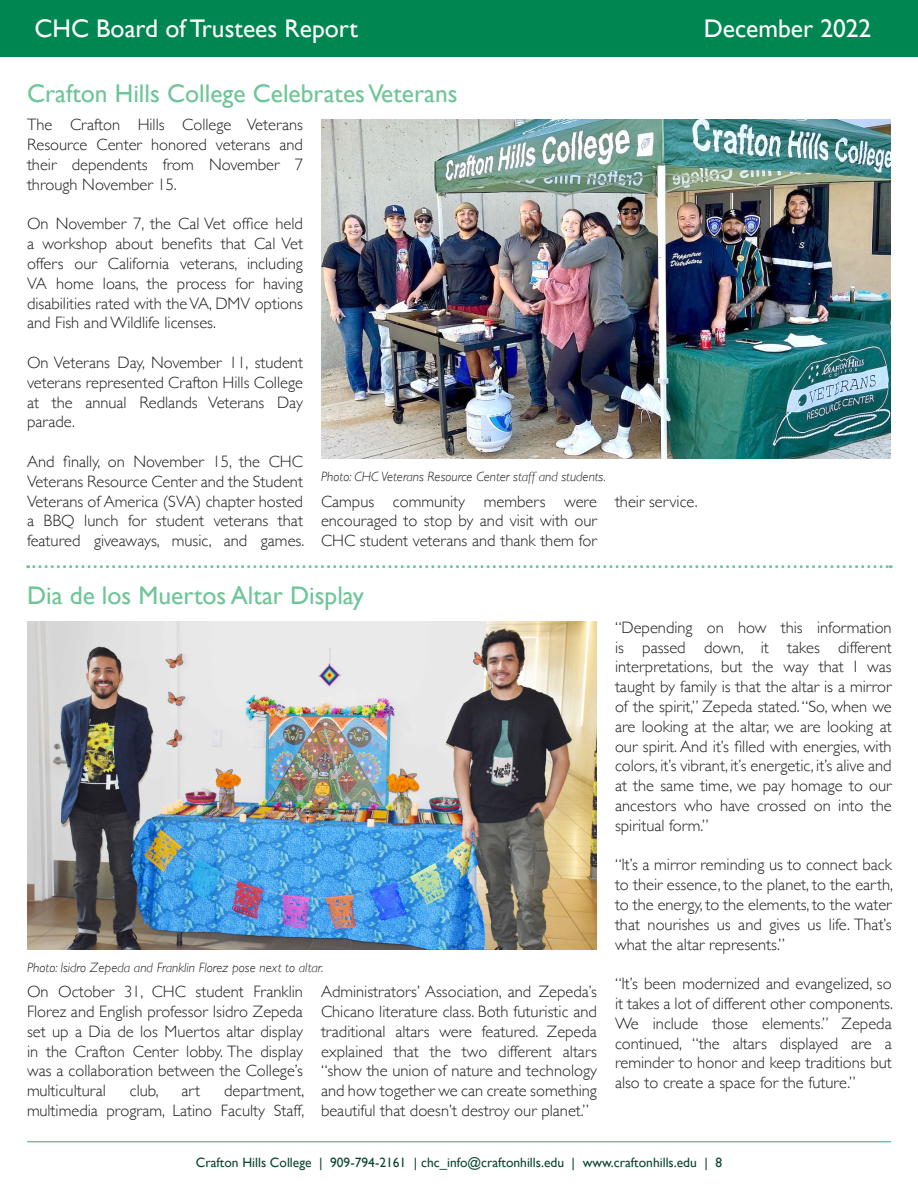
<style>
.page{position:relative;width:918px;height:1188px;background:#fff}
.page>*{position:absolute;margin:0;border:0;box-sizing:border-box;transform-origin:0 0}
.t1{font:25.5px "Gill Sans";color:#6ec597}
.t2{font:25.5px "Gill Sans";color:#fff}
.t3{font:300 16.5px/19.8px "Gill Sans";color:#231f20;text-align:justify}
.t4{font:italic 300 13.5px "Gill Sans";color:#231f20}
.t5{font:13.5px "Gill Sans";color:#0c4634}
</style>
<div class="page">
<img style="left:321px;top:119px;width:570px;height:340px">
<img style="left:27px;top:621px;width:570px;height:329px">
<hr style="left:27px;top:1141px;width:864px;height:1px;background:#6ec597">
<div style="left:0;top:0;width:918px;height:57px;background:#008751"></div>
<svg style="left:28px;top:565px;width:863px;height:3px"></svg>
<h1 class="t2" style="left:34px;top:14px;width:325px">CHC Board of Trustees Report</h1>
<h1 class="t2" style="left:704px;top:14px;width:169px">December 2022</h1>
<p class="t1" style="left:27px;top:78px;width:432px">Crafton Hills College Celebrates Veterans</p>
<p class="t3" style="left:27px;top:114px;width:278px">The Crafton Hills College Veterans Resource Center honored veterans and their dependents from November 7 through November 15.</p>
<p class="t3" style="left:27px;top:213px;width:278px">On November 7, the Cal Vet office held a workshop about benefits that Cal Vet offers our California veterans, including VA home loans, the process for having disabilities rated with the VA, DMV options and Fish and Wildlife licenses.</p>
<p class="t3" style="left:27px;top:352px;width:278px">On Veterans Day, November 11, student veterans represented Crafton Hills College at the annual Redlands Veterans Day parade.</p>
<p class="t3" style="left:27px;top:451px;width:279px">And finally, on November 15, the CHC Veterans Resource Center and the Student Veterans of America (SVA) chapter hosted a BBQ lunch for student veterans that featured giveaways, music, and games.</p>
<p class="t4" style="left:321px;top:469px;width:287px">Photo: CHC Veterans Resource Center staff and students.</p>
<p class="t3" style="left:321px;top:491px;width:278px">Campus community members were encouraged to stop by and visit with our CHC student veterans and thank them for</p>
<p class="t3" style="left:615px;top:491px;width:84px">their service.</p>
<p class="t1" style="left:27px;top:580px;width:338px">Dia de los Muertos Altar Display</p>
<p class="t4" style="left:27px;top:960px;width:298px">Photo: Isidro Zepeda and Franklin Florez pose next to altar.</p>
<p class="t3" style="left:321px;top:981px;width:278px">Administrators’ Association, and Zepeda’s Chicano literature class. Both futuristic and traditional altars were featured. Zepeda explained that the two different altars “show the union of nature and technology and how together we can create something beautiful that doesn’t destroy our planet.”</p>
<p class="t3" style="left:27px;top:981px;width:278px">On October 31, CHC student Franklin Florez and English professor Isidro Zepeda set up a Dia de los Muertos altar display in the Crafton Center lobby. The display was a collaboration between the College’s multicultural</p>
<p class="t3" style="left:27px;top:1080px;width:279px;text-align:right">department,<br>multimedia program, Latino Faculty Staff,</p>
<p class="t3" style="left:130px;top:1080px;width:31px">club,</p>
<p class="t3" style="left:181px;top:1080px;width:20px">art</p>
<p class="t3" style="left:615px;top:617px;width:278px">“Depending on how this information is passed down, it takes different interpretations, but the way that I was taught by family is that the altar is a mirror of the spirit,” Zepeda stated. “So, when we are looking at the altar, we are looking at our spirit. And it’s filled with energies, with colors, it’s vibrant, it’s energetic, it’s alive and at the same time, we pay homage to our ancestors who have crossed on into the spiritual form.”</p>
<p class="t3" style="left:615px;top:854px;width:280px">“It’s a mirror reminding us to connect back to their essence, to the planet, to the earth, to the energy, to the elements, to the water that nourishes us and gives us life. That’s what the altar represents.”</p>
<p class="t3" style="left:615px;top:973px;width:280px">“It’s been modernized and evangelized, so it takes a lot of different other components.<br>We include those elements.” Zepeda continued, “the altars displayed are a reminder to honor and keep traditions but also to create a space for the future.”</p>
<p class="t5" style="left:196px;top:1155px;width:528px">Crafton Hills College | 909-794-2161 | chc_info@craftonhills.edu | www.craftonhills.edu | 8</p>
</div>
